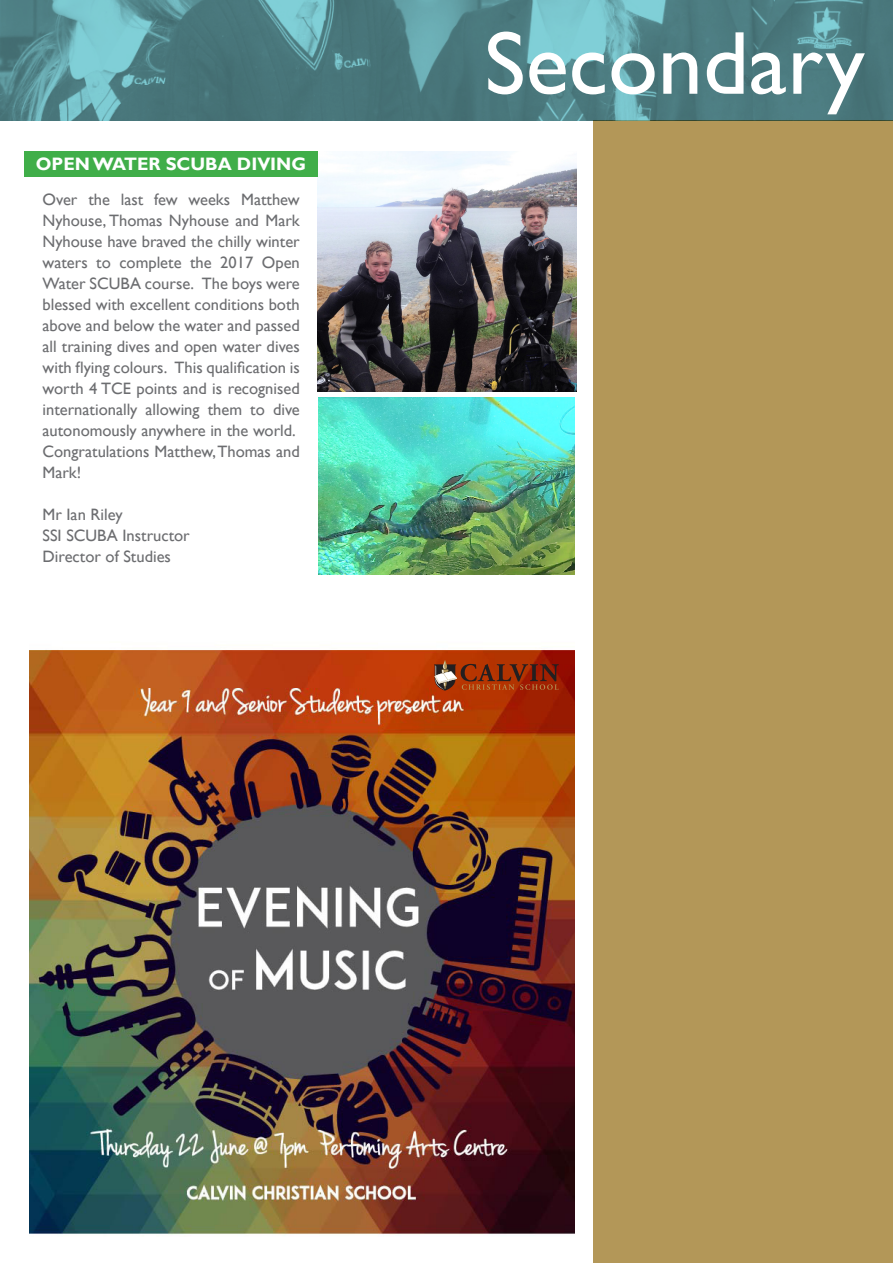
<style>
.page{position:relative;width:893px;height:1263px;background:#fff}
.page>*{position:absolute;margin:0;border:0;box-sizing:border-box;transform-origin:0 0}
.t1{font:90px "Gill Sans";color:#fff}
.t2{font:700 18px "Gill Sans";color:#fff}
.body{font:16.5px/21px "Gill Sans";color:#6c6d70;text-align:justify}
</style>
<div class="page">
<div style="left:593px;top:120px;width:300px;height:1143px;background:#b39758"></div>
<svg style="left:0;top:0;width:893px;height:121px;background:#53888d"></svg>
<img style="left:318px;top:151px;width:259px;height:240px">
<img style="left:318px;top:397px;width:257px;height:177px">
<div style="left:24px;top:151px;width:294px;height:25px;background:#40ae49"></div>
<img style="left:30px;top:650px;width:545px;height:585px">
<svg style="left:434px;top:660px;width:125px;height:31px;background:#953917"></svg>
<p class="t2" style="left:36px;top:153px;width:272px">OPEN WATER SCUBA DIVING</p>
<p class="body" style="left:43px;top:189px;width:259px">Over the last few weeks Matthew Nyhouse, Thomas Nyhouse and Mark Nyhouse have braved the chilly winter waters to complete the 2017 Open Water SCUBA course. The boys were blessed with excellent conditions both above and below the water and passed all training dives and open water dives with flying colours. This qualification is worth 4 TCE points and is recognised internationally allowing them to dive autonomously anywhere in the world.</p>
<p class="body" style="left:43px;top:441px;width:259px">Congratulations Matthew, Thomas and<br>Mark!</p>
<p class="body" style="left:43px;top:504px;width:82px">Mr Ian Riley</p>
<p class="body" style="left:43px;top:525px;width:149px">SSI SCUBA Instructor</p>
<p class="body" style="left:43px;top:546px;width:130px">Director of Studies</p>
<p class="t1" style="left:484px;top:11px;width:382px">Secondary</p>
</div>
